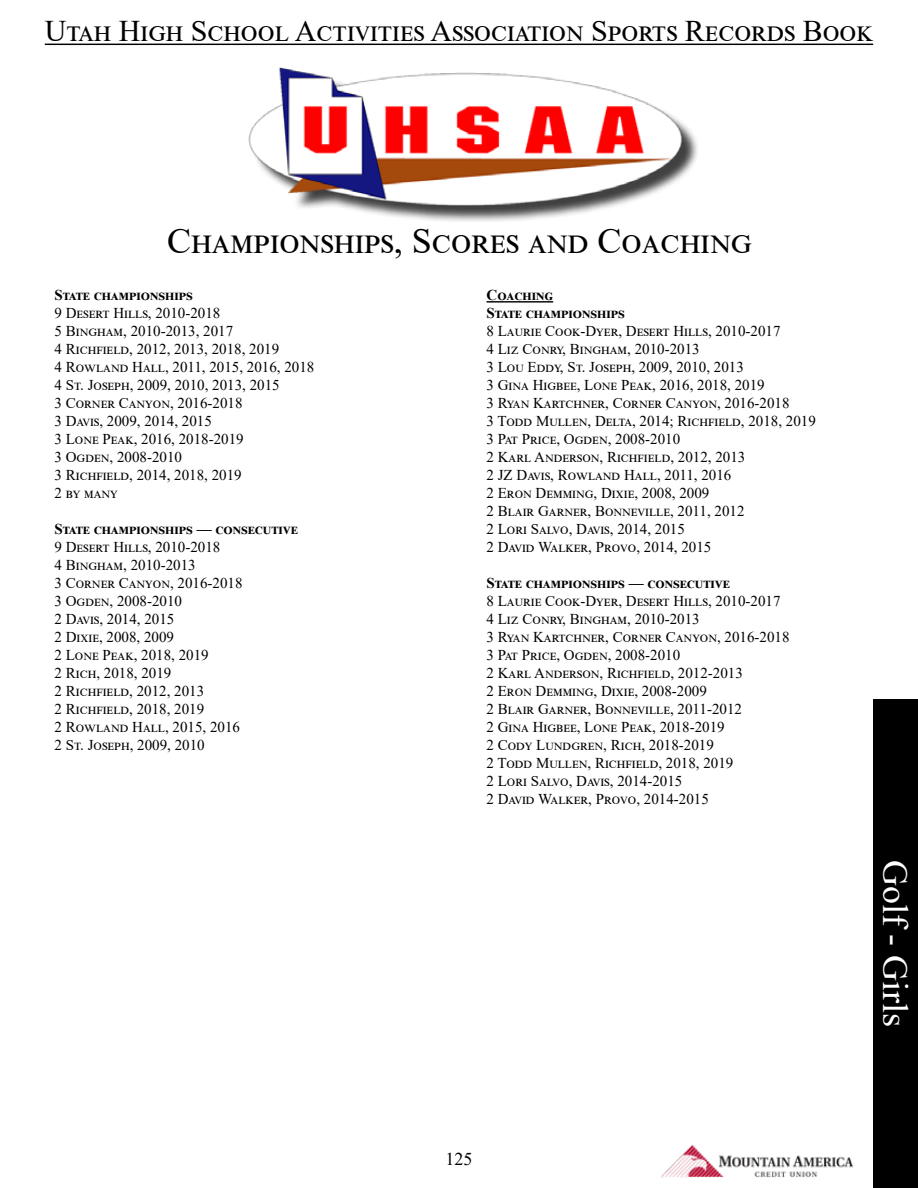
<style>
.page{position:relative;width:918px;height:1188px;background:#fff}
.page>*{position:absolute;margin:0;border:0;box-sizing:border-box;transform-origin:0 0}
.t1{font:36px "Times New Roman";color:#000}
.t2{font:36px "Times New Roman";color:#fff}
.t3{font:30px "Times New Roman";color:#000}
.t4{font:18px "Times New Roman";color:#000}
.t5{font:15px/18px "Times New Roman";color:#000}
.t6{font:700 15px/18px "Times New Roman";color:#000}
</style>
<div class="page">
<hr style="left:45px;top:44px;width:828px;height:1px;background:#000">
<div style="left:252px;top:71px;width:448px;height:153px;background:#000;opacity:.75"></div>
<img style="left:248px;top:67px;width:440px;height:151px">
<img style="left:661px;top:1144px;width:193px;height:34px">
<hr style="left:487px;top:301px;width:66px;height:2px;background:#000">
<div style="left:873px;top:699px;width:45px;height:489px;background:#000"></div>
<h2 class="t3" style="left:45px;top:10px;width:830px">Utah High School Activities Association Sports Records Book</h2>
<h1 class="t1" style="left:167px;top:215px;width:586px">Championships, Scores and Coaching</h1>
<p class="t6" style="left:55px;top:285px;width:140px">State championships</p>
<p class="t5" style="left:55px;top:303px;width:261px">9 Desert Hills, 2010-2018<br>5 Bingham, 2010-2013, 2017<br>4 Richfield, 2012, 2013, 2018, 2019<br>4 Rowland Hall, 2011, 2015, 2016, 2018<br>4 St. Joseph, 2009, 2010, 2013, 2015<br>3 Corner Canyon, 2016-2018<br>3 Davis, 2009, 2014, 2015<br>3 Lone Peak, 2016, 2018-2019<br>3 Ogden, 2008-2010<br>3 Richfield, 2014, 2018, 2019<br>2 by many</p>
<p class="t6" style="left:55px;top:519px;width:245px">State championships — consecutive</p>
<p class="t5" style="left:55px;top:537px;width:190px">9 Desert Hills, 2010-2018<br>4 Bingham, 2010-2013<br>3 Corner Canyon, 2016-2018<br>3 Ogden, 2008-2010<br>2 Davis, 2014, 2015<br>2 Dixie, 2008, 2009<br>2 Lone Peak, 2018, 2019<br>2 Rich, 2018, 2019<br>2 Richfield, 2012, 2013<br>2 Richfield, 2018, 2019<br>2 Rowland Hall, 2015, 2016<br>2 St. Joseph, 2009, 2010</p>
<p class="t6" style="left:487px;top:286px;width:140px">Coaching<br>State championships</p>
<p class="t5" style="left:487px;top:322px;width:331px">8 Laurie Cook-Dyer, Desert Hills, 2010-2017<br>4 Liz Conry, Bingham, 2010-2013<br>3 Lou Eddy, St. Joseph, 2009, 2010, 2013<br>3 Gina Higbee, Lone Peak, 2016, 2018, 2019<br>3 Ryan Kartchner, Corner Canyon, 2016-2018<br>3 Todd Mullen, Delta, 2014; Richfield, 2018, 2019<br>3 Pat Price, Ogden, 2008-2010<br>2 Karl Anderson, Richfield, 2012, 2013<br>2 JZ Davis, Rowland Hall, 2011, 2016<br>2 Eron Demming, Dixie, 2008, 2009<br>2 Blair Garner, Bonneville, 2011, 2012<br>2 Lori Salvo, Davis, 2014, 2015<br>2 David Walker, Provo, 2014, 2015</p>
<p class="t6" style="left:487px;top:574px;width:245px">State championships — consecutive</p>
<p class="t5" style="left:487px;top:592px;width:305px">8 Laurie Cook-Dyer, Desert Hills, 2010-2017<br>4 Liz Conry, Bingham, 2010-2013<br>3 Ryan Kartchner, Corner Canyon, 2016-2018<br>3 Pat Price, Ogden, 2008-2010<br>2 Karl Anderson, Richfield, 2012-2013<br>2 Eron Demming, Dixie, 2008-2009<br>2 Blair Garner, Bonneville, 2011-2012<br>2 Gina Higbee, Lone Peak, 2018-2019<br>2 Cody Lundgren, Rich, 2018-2019<br>2 Todd Mullen, Richfield, 2018, 2019<br>2 Lori Salvo, Davis, 2014-2015<br>2 David Walker, Provo, 2014-2015</p>
<p class="t4" style="left:446px;top:1146px;width:28px">125</p>
<h1 class="t2" style="left:920px;top:860px;width:169px;rotate:90deg">Golf - Girls</h1>
</div>
